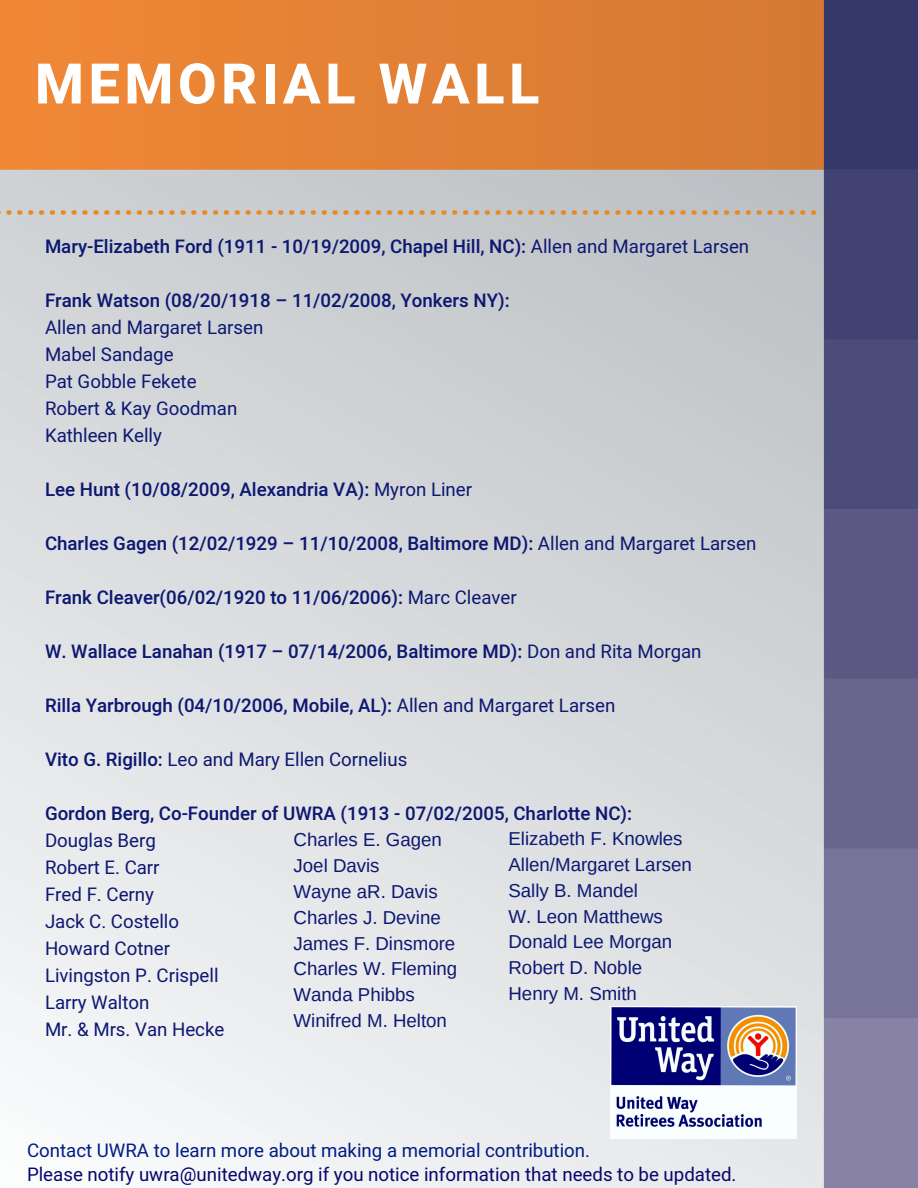
<style>
.page{position:relative;width:918px;height:1188px;background:#fff}
.page>*{position:absolute;margin:0;border:0;box-sizing:border-box;transform-origin:0 0}
.t1{font:800 55.95px "Heebo";letter-spacing:.08em;color:#fff}
.t2{font:500 18.75px "Heebo";color:#0d1872}
.t3{font:18.75px/27px "Heebo";color:#0d1872}
.t4{font:18.75px/25.8px "Arimo";color:#0d1872}
.t5{font:18.75px "Heebo";color:#07076d}
.t6{font:18.75px "Heebo";color:#021c85}
.s1{font-weight:400}
.s2{font-weight:500}
</style>
<div class="page">
<img style="left:0;top:0;width:918px;height:1188px">
<img style="left:0;top:210px;width:825px;height:5px">
<img style="left:611px;top:1007px;width:185px;height:131px">
<h1 class="t1" style="left:35px;top:45px;width:506px">MEMORIAL WALL</h1>
<p class="t2" style="left:45px;top:234px;width:706px">Mary-Elizabeth Ford (1911 - 10/19/2009, Chapel Hill, NC): <span class="s1">Allen and Margaret Larsen</span></p>
<p class="t2" style="left:45px;top:288px;width:466px">Frank Watson (08/20/1918 – 11/02/2008, Yonkers NY):</p>
<p class="t3" style="left:45px;top:315px;width:220px">Allen and Margaret Larsen<br>Mabel Sandage<br>Pat Gobble Fekete<br>Robert &amp; Kay Goodman<br>Kathleen Kelly</p>
<p class="t2" style="left:45px;top:477px;width:429px">Lee Hunt (10/08/2009, Alexandria VA): <span class="s1">Myron Liner</span></p>
<p class="t2" style="left:45px;top:531px;width:713px">Charles Gagen (12/02/1929 – 11/10/2008, Baltimore MD): <span class="s1">Allen and Margaret Larsen</span></p>
<p class="t2" style="left:45px;top:585px;width:473px">Frank Cleaver(06/02/1920 to 11/06/2006): <span class="s1">Marc Cleaver</span></p>
<p class="t2" style="left:45px;top:639px;width:658px">W. Wallace Lanahan (1917 – 07/14/2006, Baltimore MD): <span class="s1">Don and Rita Morgan</span></p>
<p class="t2" style="left:45px;top:693px;width:572px">Rilla Yarbrough (04/10/2006, Mobile, AL): <span class="s1">Allen and Margaret Larsen</span></p>
<p class="t3" style="left:45px;top:747px;width:364px"><span class="s2">Vito G. Rigillo:</span> Leo and Mary Ellen Cornelius</p>
<p class="t2" style="left:45px;top:801px;width:589px">Gordon Berg, Co-Founder of UWRA (1913 - 07/02/2005, Charlotte NC):</p>
<p class="t3" style="left:45px;top:828px;width:181px">Douglas Berg<br>Robert E. Carr<br>Fred F. Cerny<br>Jack C. Costello<br>Howard Cotner<br>Livingston P. Crispell<br>Larry Walton<br>Mr. &amp; Mrs. Van Hecke</p>
<p class="t4" style="left:294px;top:827px;width:165px">Charles E. Gagen<br>Joel Davis<br>Wayne aR. Davis<br>Charles J. Devine<br>James F. Dinsmore<br>Charles W. Fleming<br>Wanda Phibbs<br>Winifred M. Helton</p>
<p class="t4" style="left:508px;top:825px;width:185px">Elizabeth F. Knowles<br>Allen/Margaret Larsen<br>Sally B. Mandel<br>W. Leon Matthews<br>Donald Lee Morgan<br>Robert D. Noble<br>Henry M. Smith</p>
<p class="t6" style="left:27px;top:1137px;width:565px">Contact UWRA to learn more about making a memorial contribution.</p>
<p class="t5" style="left:27px;top:1162px;width:711px">Please notify uwra@unitedway.org if you notice information that needs to be updated.</p>
</div>
